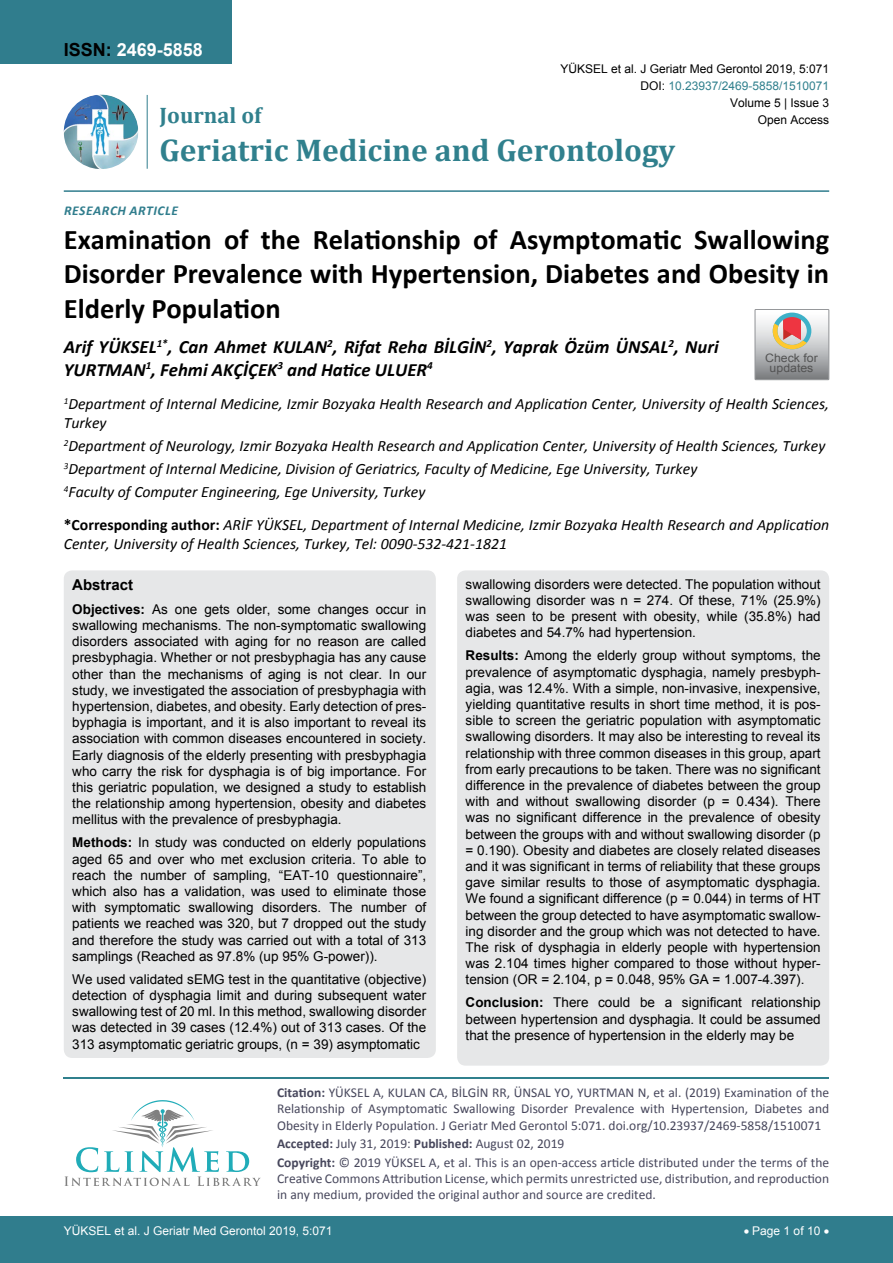
<style>
.page{position:relative;width:893px;height:1263px;background:#fff}
.page>*{position:absolute;margin:0;border:0;box-sizing:border-box;transform-origin:0 0}
.t1{font:700 31.5px "Cambria";color:#30808d}
.t2{font:700 28.5px/34.5px "Calibri";color:#000;text-align:justify}
.t3{font:700 22.5px "Cambria";color:#30808d}
.t4{font:italic 700 18.75px/22.5px "Calibri";color:#000}
.t5{font:700 18px "Arial";color:#fff}
.t6{font:italic 15.75px/18.9px "Calibri";color:#000}
.t7{font:700 15px "Arial";color:#000}
.t8{font:13.5px/16.2px "Arial";color:#000;text-align:justify}
.t9{font:13.5px/16.2px "Calibri";color:#47475c}
.t10{font:italic 700 13.5px "Calibri";color:#307d8d}
.t11{font:12px "Arial";color:#000}
.t12{font:12px "Arial";color:#fff}
.t13{font:12px "Arial";color:#30808d}
.t14{font:11.7px/10.1px "Arial";color:#535353;text-align:center;scale:1.06 1}
.s1{color:#000}
.s2{font-weight:700;font-style:normal}
.s3{font-weight:700}
</style>
<div class="page">
<hr style="left:64px;top:1077px;width:765px;height:1px;background:#30808d">
<svg style="left:64px;top:1100px;width:197px;height:86px"></svg>
<div style="left:0;top:0;width:231px;height:64px;background:#307d8d"></div>
<img style="left:64px;top:95px;width:74px;height:74px;border-radius:37px">
<hr style="left:147px;top:95px;width:1px;height:74px;background:#307d8d">
<hr style="left:64px;top:190px;width:765px;height:2px;background:#307d8d">
<div style="left:0;top:1217px;width:893px;height:46px;background:#307d8d"></div>
<div style="left:64px;top:570px;width:372px;height:488px;background:#e6e7e8;border-radius:9px"></div>
<div style="left:457px;top:570px;width:372px;height:496px;background:#e6e7e8;border-radius:9px"></div>
<svg style="left:755px;top:309px;width:74px;height:71px;background:#bdb6b3"></svg>
<h3 class="t5" style="left:64px;top:38px;width:141px"><span class="s1">ISSN:</span> 2469-5858</h3>
<p class="t11" style="left:560px;top:60px;width:270px">YÜKSEL et al. J Geriatr Med Gerontol 2019, 5:071</p>
<p class="t11" style="left:730px;top:95px;width:101px">Volume 5 | Issue 3</p>
<p class="t13" style="left:640px;top:78px;width:190px"><span class="s1">DOI:</span> 10.23937/2469-5858/1510071</p>
<h3 class="t3" style="left:160px;top:100px;width:103px">Journal of</h3>
<h1 class="t1" style="left:160px;top:128px;width:517px">Geriatric Medicine and Gerontology</h1>
<p class="t11" style="left:758px;top:112px;width:73px">Open Access</p>
<p class="t10" style="left:64px;top:202px;width:17px">Researc</p>
<p class="t10" style="left:118px;top:202px;width:48px">h Article</p>
<h2 class="t2" style="left:64px;top:222px;width:767px">Examination of the Relationship of Asymptomatic Swallowing Disorder Prevalence with Hypertension, Diabetes and Obesity in Elderly Population</h2>
<h3 class="t4" style="left:64px;top:336px;width:657px">Arif YÜKSEL<sup>1*</sup>, Can Ahmet KULAN<sup>2</sup>, Rifat Reha BİLGİN<sup>2</sup>, Yaprak Özüm ÜNSAL<sup>2</sup>, Nuri<br>YURTMAN<sup>1</sup>, Fehmi AKÇİÇEK<sup>3</sup> and Hatice ULUER<sup>4</sup></h3>
<p class="t6" style="left:64px;top:393px;width:767px"><sup>1</sup>Department of Internal Medicine, Izmir Bozyaka Health Research and Application Center, University of Health Sciences,<br>Turkey</p>
<p class="t6" style="left:64px;top:433px;width:763px;line-height:23.1px"><sup>2</sup>Department of Neurology, Izmir Bozyaka Health Research and Application Center, University of Health Sciences, Turkey<br><sup>3</sup>Department of Internal Medicine, Division of Geriatrics, Faculty of Medicine, Ege University, Turkey<br><sup>4</sup>Faculty of Computer Engineering, Ege University, Turkey</p>
<p class="t6" style="left:64px;top:515px;width:767px"><span class="s2">*Corresponding author:</span> ARİF YÜKSEL, Department of Internal Medicine, Izmir Bozyaka Health Research and Application<br>Center, University of Health Sciences, Turkey, Tel: 0090-532-421-1821</p>
<p class="t7" style="left:72px;top:574px;width:62px">Abstract</p>
<p class="t8" style="left:72px;top:601px;width:356px"><span class="s3">Objectives:</span> As one gets older, some changes occur in swallowing mechanisms. The non-symptomatic swallowing disorders associated with aging for no reason are called presbyphagia. Whether or not presbyphagia has any cause other than the mechanisms of aging is not clear. In our study, we investigated the association of presbyphagia with hypertension, diabetes, and obesity. Early detection of pres&shy;byphagia is important, and it is also important to reveal its association with common diseases encountered in society.<br>Early diagnosis of the elderly presenting with presbyphagia who carry the risk for dysphagia is of big importance. For this geriatric population, we designed a study to establish the relationship among hypertension, obesity and diabetes mellitus with the prevalence of presbyphagia.</p>
<p class="t8" style="left:72px;top:835px;width:356px"><span class="s3">Methods:</span> In study was conducted on elderly populations aged 65 and over who met exclusion criteria. To able to reach the number of sampling, “EAT-10 questionnaire”, which also has a validation, was used to eliminate those with symptomatic swallowing disorders. The number of patients we reached was 320, but 7 dropped out the study and therefore the study was carried out with a total of 313 samplings (Reached as 97.8% (up 95% G-power)).</p>
<p class="t8" style="left:72px;top:971px;width:355px">We used validated sEMG test in the quantitative (objective) detection of dysphagia limit and during subsequent water swallowing test of 20 ml. In this method, swallowing disorder was detected in 39 cases (12.4%) out of 313 cases. Of the 313 asymptomatic geriatric groups, (n = 39) asymptomatic</p>
<p class="t14" style="left:765px;top:353px;width:51px">Check for updates</p>
<p class="t8" style="left:466px;top:576px;width:357px">swallowing disorders were detected. The population without swallowing disorder was n = 274. Of these, 71% (25.9%) was seen to be present with obesity, while (35.8%) had diabetes and 54.7% had hypertension.</p>
<p class="t8" style="left:466px;top:648px;width:357px"><span class="s3">Results:</span> Among the elderly group without symptoms, the prevalence of asymptomatic dysphagia, namely presbyph&shy;agia, was 12.4%. With a simple, non-invasive, inexpensive, yielding quantitative results in short time method, it is pos&shy;sible to screen the geriatric population with asymptomatic swallowing disorders. It may also be interesting to reveal its relationship with three common diseases in this group, apart from early precautions to be taken. There was no significant difference in the prevalence of diabetes between the group with and without swallowing disorder (p = 0.434). There was no significant difference in the prevalence of obesity between the groups with and without swallowing disorder (p = 0.190). Obesity and diabetes are closely related diseases and it was significant in terms of reliability that these groups gave similar results to those of asymptomatic dysphagia.<br>We found a significant difference (p = 0.044) in terms of HT between the group detected to have asymptomatic swallow&shy;ing disorder and the group which was not detected to have.<br>The risk of dysphagia in elderly people with hypertension was 2.104 times higher compared to those without hyper&shy;tension (OR = 2.104, p = 0.048, 95% GA = 1.007-4.397).</p>
<p class="t8" style="left:466px;top:995px;width:357px"><span class="s3">Conclusion:</span> There could be a significant relationship between hypertension and dysphagia. It could be assumed that the presence of hypertension in the elderly may be</p>
<p class="t9" style="left:277px;top:1084px;width:554px;text-align:justify"><span class="s3">Citation:</span> YÜKSEL A, KULAN CA, BİLGİN RR, ÜNSAL YO, YURTMAN N, et al. (2019) Examination of the Relationship of Asymptomatic Swallowing Disorder Prevalence with Hypertension, Diabetes and Obesity in Elderly Population. J Geriatr Med Gerontol 5:071. doi.org/10.23937/2469-5858/1510071</p>
<p class="t9" style="left:277px;top:1134px;width:554px;line-height:18.6px"><span class="s3">Accepted:</span> July 31, 2019: <span class="s3">Published:</span> August 02, 2019<br><span class="s3">Copyright:</span> © 2019 YÜKSEL A, et al. This is an open-access article distributed under the terms of the</p>
<p class="t9" style="left:277px;top:1170px;width:554px">Creative Commons Attribution License, which permits unrestricted use, distribution, and reproduction in any medium, provided the original author and source are credited.</p>
<p class="t12" style="left:64px;top:1223px;width:270px">YÜKSEL et al. J Geriatr Med Gerontol 2019, 5:071</p>
<p class="t12" style="left:744px;top:1223px;width:87px">• Page 1 of 10 •</p>
</div>
